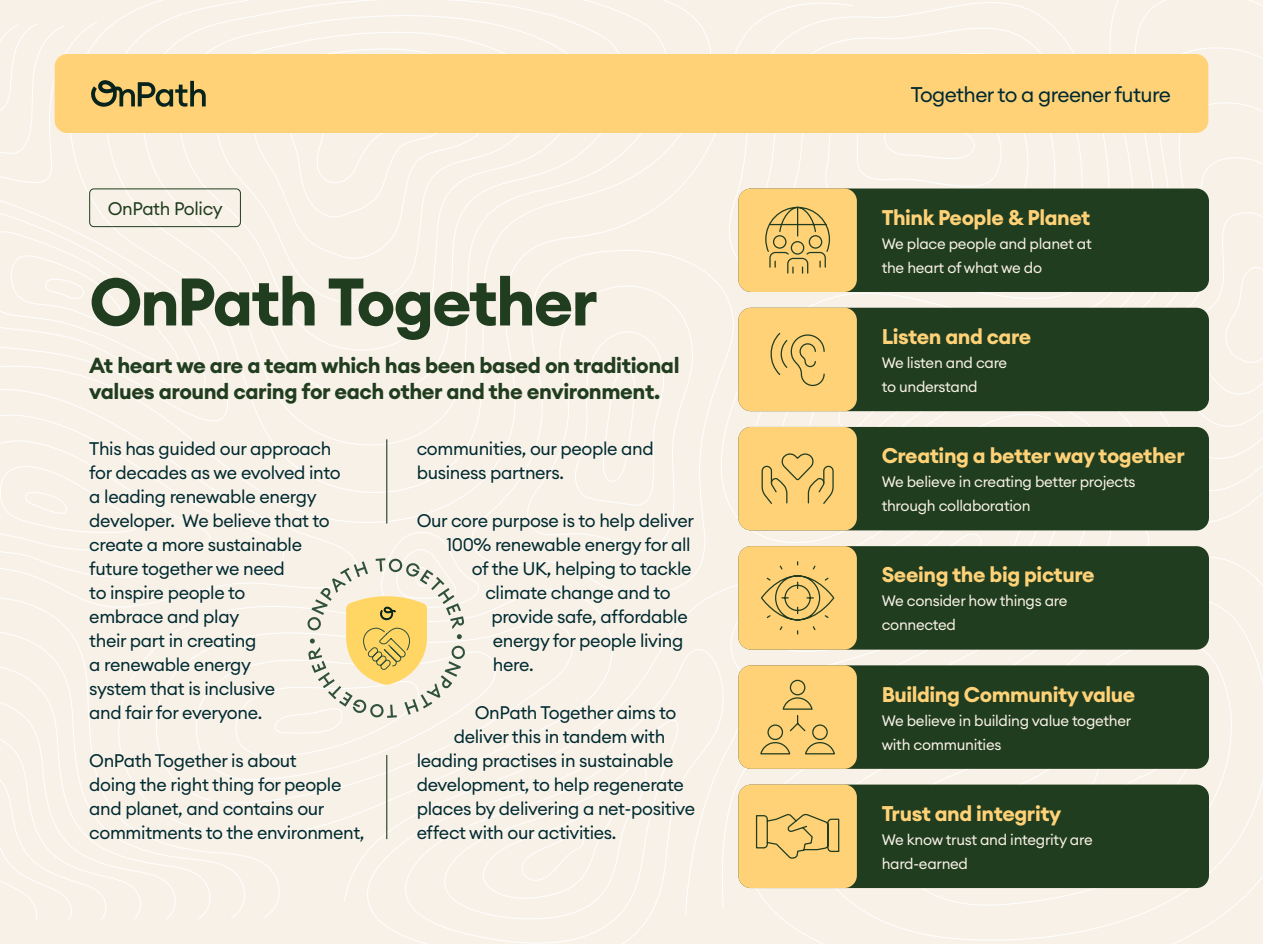
<style>
.page{position:relative;width:1263px;height:944px;background:#f8f1e7}
.page>*{position:absolute;margin:0;border:0;box-sizing:border-box;transform-origin:0 0}
.t1{font:700 66.15px "Euclid Circular A";letter-spacing:-.03em;color:#213d1f}
.t2{font:700 21.45px/25.8px "Euclid Circular A";letter-spacing:-.02em;color:#213d1f}
.t3{font:700 21px "Euclid Circular A";letter-spacing:-.02em;color:#ffd278}
.t4{font:21px "Euclid Circular A";letter-spacing:-.03em;color:#002a30}
.t5{font:18px/24px "Euclid Circular A";letter-spacing:-.02em;color:#002a30}
.t6{font:18px "Euclid Circular A";letter-spacing:-.02em;color:#213d1f}
.t7{font:15px/24px "Euclid Circular A";letter-spacing:-.02em;color:#f8f1e7}
</style>
<div class="page">
<div style="left:0;top:21px;width:1066px;height:900px;background:#f8f1e7"></div>
<div style="left:89px;top:189px;width:152px;height:38px;border:1px solid #213d1f;border-radius:4px"></div>
<div style="left:55px;top:54px;width:1153px;height:79px;background:#ffd278;border-radius:13px"></div>
<svg style="left:91px;top:80px;width:115px;height:27px"></svg>
<div style="left:738px;top:427px;width:471px;height:103px;background:#213d1f;border-radius:13px"></div>
<div style="left:738px;top:427px;width:119px;height:103px;background:#ffd278;border-radius:13px"></div>
<svg style="left:761px;top:453px;width:73px;height:51px"></svg>
<div style="left:738px;top:785px;width:471px;height:103px;background:#213d1f;border-radius:13px"></div>
<div style="left:738px;top:785px;width:119px;height:103px;background:#ffd278;border-radius:13px"></div>
<svg style="left:755px;top:813px;width:85px;height:46px"></svg>
<div style="left:738px;top:665px;width:471px;height:104px;background:#213d1f;border-radius:13px"></div>
<div style="left:738px;top:665px;width:119px;height:104px;background:#ffd278;border-radius:13px"></div>
<svg style="left:760px;top:679px;width:75px;height:76px"></svg>
<div style="left:738px;top:546px;width:471px;height:104px;background:#213d1f;border-radius:13px"></div>
<div style="left:738px;top:546px;width:119px;height:104px;background:#ffd278;border-radius:13px"></div>
<svg style="left:761px;top:561px;width:74px;height:74px"></svg>
<div style="left:738px;top:308px;width:471px;height:103px;background:#213d1f;border-radius:13px"></div>
<div style="left:738px;top:308px;width:119px;height:103px;background:#ffd278;border-radius:13px"></div>
<svg style="left:770px;top:332px;width:55px;height:55px"></svg>
<div style="left:738px;top:189px;width:471px;height:103px;background:#213d1f;border-radius:13px"></div>
<div style="left:738px;top:189px;width:119px;height:103px;background:#ffd278;border-radius:13px"></div>
<svg style="left:765px;top:206px;width:65px;height:68px"></svg>
<hr style="left:386px;top:439px;width:1px;height:85px;background:#213d1f">
<hr style="left:386px;top:755px;width:1px;height:84px;background:#213d1f">
<svg style="left:307px;top:558px;width:159px;height:160px;background:#e8ddbc"></svg>
<p class="t6" style="left:108px;top:197px;width:116px">OnPath Policy</p>
<h1 class="t1" style="left:89px;top:259px;width:510px">OnPath Together</h1>
<p class="t2" style="left:89px;top:353px;width:592px">At heart we are a team which has been based on traditional values around caring for each other and the environment.</p>
<p class="t5" style="left:89px;top:437px;width:253px">This has guided our approach for decades as we evolved into a leading renewable energy developer. We believe that to create a more sustainable future together we need<br>to inspire people to<br>embrace and play<br>their part in creating<br>a renewable energy<br>system that is inclusive<br>and fair for everyone.</p>
<p class="t5" style="left:89px;top:749px;width:277px">OnPath Together is about<br>doing the right thing for people and planet, and contains our commitments to the environment,</p>
<p class="t5" style="left:417px;top:437px;width:238px">communities, our people and business partners.</p>
<p class="t5" style="left:417px;top:509px;width:279px">Our core purpose is to help deliver</p>
<p class="t5" style="left:446px;top:533px;width:246px">100% renewable energy for all</p>
<p class="t5" style="left:472px;top:557px;width:221px">of the UK, helping to tackle</p>
<p class="t5" style="left:485px;top:581px;width:187px">climate change and to</p>
<p class="t5" style="left:491px;top:605px;width:198px">provide safe, affordable</p>
<p class="t5" style="left:493px;top:629px;width:192px">energy for people living</p>
<p class="t5" style="left:493px;top:653px;width:42px">here.</p>
<p class="t5" style="left:475px;top:701px;width:203px">OnPath Together aims to</p>
<p class="t5" style="left:454px;top:725px;width:213px">deliver this in tandem with</p>
<p class="t5" style="left:417px;top:749px;width:258px">leading practises in sustainable</p>
<p class="t5" style="left:417px;top:773px;width:269px">development, to help regenerate</p>
<p class="t5" style="left:417px;top:797px;width:280px">places by delivering a net-positive</p>
<p class="t5" style="left:417px;top:821px;width:201px">effect with our activities.</p>
<p class="t4" style="left:911px;top:81px;width:262px">Together to a greener future</p>
<p class="t3" style="left:882px;top:204px;width:210px">Think People &amp; Planet</p>
<p class="t7" style="left:882px;top:231px;width:212px">We place people and planet at the heart of what we do</p>
<p class="t3" style="left:882px;top:323px;width:151px">Listen and care</p>
<p class="t7" style="left:882px;top:350px;width:127px">We listen and care to understand</p>
<p class="t3" style="left:882px;top:442px;width:305px">Creating a better way together</p>
<p class="t7" style="left:882px;top:470px;width:255px">We believe in creating better projects through collaboration</p>
<p class="t3" style="left:882px;top:561px;width:214px">Seeing the big picture</p>
<p class="t7" style="left:882px;top:589px;width:187px">We consider how things are connected</p>
<p class="t3" style="left:882px;top:681px;width:255px">Building Community value</p>
<p class="t7" style="left:882px;top:708px;width:251px">We believe in building value together with communities</p>
<p class="t3" style="left:882px;top:800px;width:181px">Trust and integrity</p>
<p class="t7" style="left:882px;top:827px;width:213px">We know trust and integrity are hard-earned</p>
</div>
